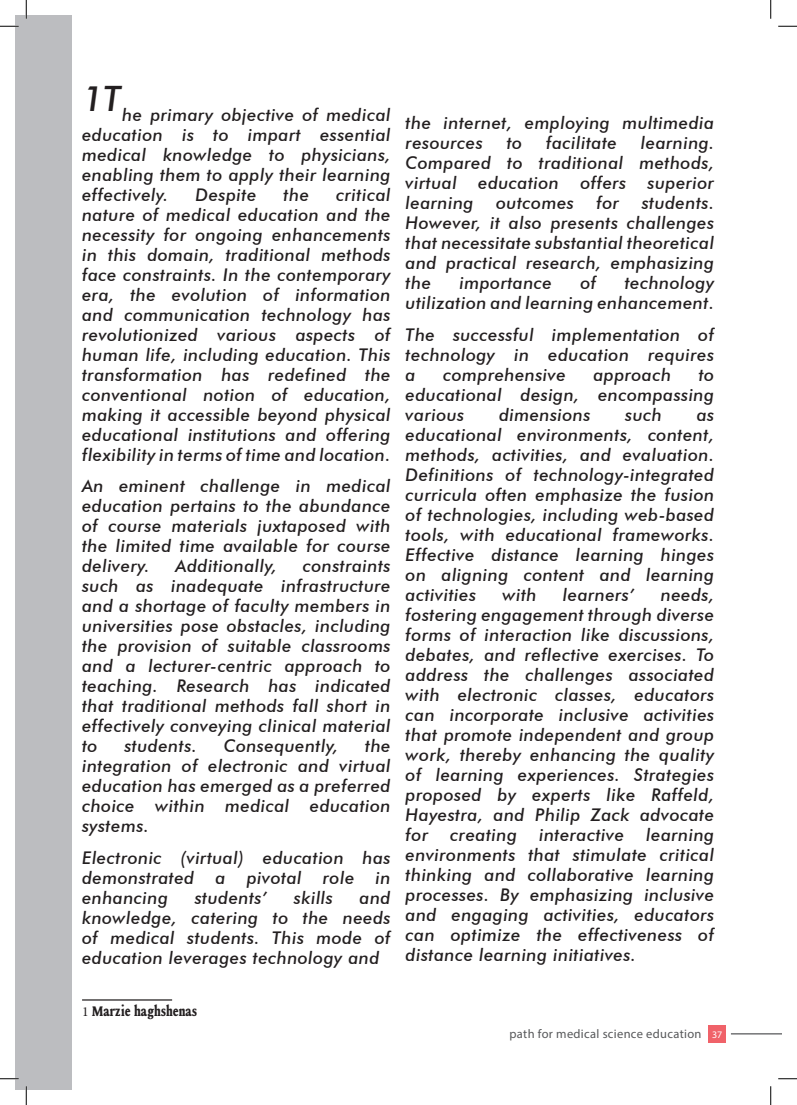
<style>
.page{position:relative;width:797px;height:1105px;background:#fff}
.page>*{position:absolute;margin:0;border:0;box-sizing:border-box;transform-origin:0 0}
.t1{font:italic 500 17.5px/20px "Futura BT";letter-spacing:.025em;color:#231f20;text-align:justify}
.t2{font:700 13.75px "Kula";color:#231f20}
.t3{font:12.5px "Myriad Pro";letter-spacing:.025em;color:#57585a}
.s1{font-family:"Minion Pro";font-weight:400}
.s2{font-size:10px;color:#fff}
</style>
<div class="page">
<div style="left:15px;top:15px;width:56px;height:1075px;background:#bcbdc0"></div>
<hr style="left:82px;top:999px;width:90px;height:1px;background:#231f20">
<div style="left:708px;top:1025px;width:17px;height:17px;background:#f06269"></div>
<hr style="left:731px;top:1033px;width:51px;height:1px;background:#57585a">
<svg style="left:0;top:25px;width:19px;height:2px"></svg>
<svg style="left:778px;top:25px;width:19px;height:2px"></svg>
<svg style="left:0;top:1078px;width:19px;height:1px"></svg>
<svg style="left:778px;top:1078px;width:19px;height:1px"></svg>
<svg style="left:25px;top:0;width:2px;height:19px"></svg>
<svg style="left:25px;top:1086px;width:2px;height:19px"></svg>
<svg style="left:770px;top:0;width:1px;height:19px"></svg>
<svg style="left:770px;top:1086px;width:1px;height:19px"></svg>
<p class="t1" style="left:82px;top:104px;width:310px"><sup>1T</sup>he primary objective of medical education is to impart essential medical knowledge to physicians, enabling them to apply their learning effectively.</p>
<p class="t1" style="left:82px;top:184px;width:310px;text-indent:254px">critical nature of medical education and the necessity for ongoing enhancements in this domain, traditional methods face constraints. In the contemporary era, the evolution of information and communication technology has revolutionized various aspects of human life, including education. This transformation has redefined the conventional notion of education, making it accessible beyond physical educational institutions and offering flexibility in terms of time and location.</p>
<p class="t1" style="left:82px;top:476px;width:310px">An eminent challenge in medical education pertains to the abundance of course materials juxtaposed with the limited time available for course delivery.</p>
<p class="t1" style="left:195px;top:184px;width:62px">Despite</p>
<p class="t1" style="left:283px;top:184px;width:27px">the</p>
<p class="t1" style="left:175px;top:556px;width:103px">Additionally,</p>
<p class="t1" style="left:82px;top:556px;width:310px;text-indent:221px">constraints such as inadequate infrastructure and a shortage of faculty members in universities pose obstacles, including the provision of suitable classrooms and a lecturer-centric approach to teaching. Research has indicated that traditional methods fall short in effectively conveying clinical material to</p>
<p class="t1" style="left:82px;top:736px;width:310px;text-indent:283px">the integration of electronic and virtual education has emerged as a preferred choice within medical education systems.</p>
<p class="t1" style="left:82px;top:847px;width:310px">Electronic (virtual) education has demonstrated a pivotal role in enhancing</p>
<p class="t1" style="left:124px;top:736px;width:74px">students.</p>
<p class="t1" style="left:224px;top:736px;width:116px">Consequently,</p>
<p class="t1" style="left:82px;top:887px;width:310px;text-indent:277px">and knowledge, catering to the needs of medical students. This mode of education leverages technology and</p>
<p class="t2" style="left:82px;top:1002px;width:117px"><span class="s1">1</span> Marzie haghshenas</p>
<p class="t1" style="left:195px;top:887px;width:74px">students’</p>
<p class="t1" style="left:294px;top:887px;width:40px">skills</p>
<p class="t1" style="left:405px;top:113px;width:310px">the internet, employing multimedia resources</p>
<p class="t1" style="left:506px;top:133px;width:17px">to</p>
<p class="t1" style="left:546px;top:133px;width:72px">facilitate</p>
<p class="t1" style="left:405px;top:133px;width:310px;text-indent:235px">learning.<br>Compared to traditional methods, virtual education offers superior learning</p>
<p class="t1" style="left:496px;top:193px;width:79px">outcomes</p>
<p class="t1" style="left:596px;top:193px;width:24px">for</p>
<p class="t1" style="left:405px;top:193px;width:310px;text-indent:236px">students.<br>However, it also presents challenges that necessitate substantial theoretical and practical research, emphasizing the</p>
<p class="t1" style="left:459px;top:273px;width:94px">importance</p>
<p class="t1" style="left:580px;top:273px;width:17px">of</p>
<p class="t1" style="left:405px;top:273px;width:310px;text-align:right">technology<br>utilization and learning enhancement.</p>
<p class="t1" style="left:405px;top:324px;width:310px">The successful implementation of technology in education requires a</p>
<p class="t1" style="left:443px;top:364px;width:124px">comprehensive</p>
<p class="t1" style="left:593px;top:364px;width:79px">approach</p>
<p class="t1" style="left:405px;top:364px;width:310px;text-indent:293px">to educational design, encompassing various</p>
<p class="t1" style="left:499px;top:404px;width:93px">dimensions</p>
<p class="t1" style="left:625px;top:404px;width:38px">such</p>
<p class="t1" style="left:405px;top:404px;width:310px;text-indent:291px">as educational environments, content, methods, activities, and evaluation.<br>Definitions of technology-integrated curricula often emphasize the fusion of technologies, including web-based tools, with educational frameworks.<br>Effective distance learning hinges on aligning content and learning activities</p>
<p class="t1" style="left:405px;top:584px;width:310px;text-indent:255px">needs, fostering engagement through diverse forms of interaction like discussions, debates, and reflective exercises. To address the challenges associated with electronic classes, educators can incorporate inclusive activities that promote independent and group work, thereby enhancing the quality of learning experiences. Strategies proposed by experts like Raffeld, Hayestra, and Philip Zack advocate for</p>
<p class="t1" style="left:502px;top:584px;width:36px">with</p>
<p class="t1" style="left:563px;top:584px;width:73px">learners’</p>
<p class="t1" style="left:405px;top:824px;width:310px;text-indent:240px">learning environments that stimulate critical thinking and collaborative learning processes. By emphasizing inclusive and engaging activities, educators can optimize the effectiveness of distance learning initiatives.</p>
<p class="t1" style="left:450px;top:824px;width:68px">creating</p>
<p class="t1" style="left:539px;top:824px;width:87px">interactive</p>
<p class="t3" style="left:509px;top:1026px;width:214px">path for medical science education <span class="s2">37</span></p>
</div>
